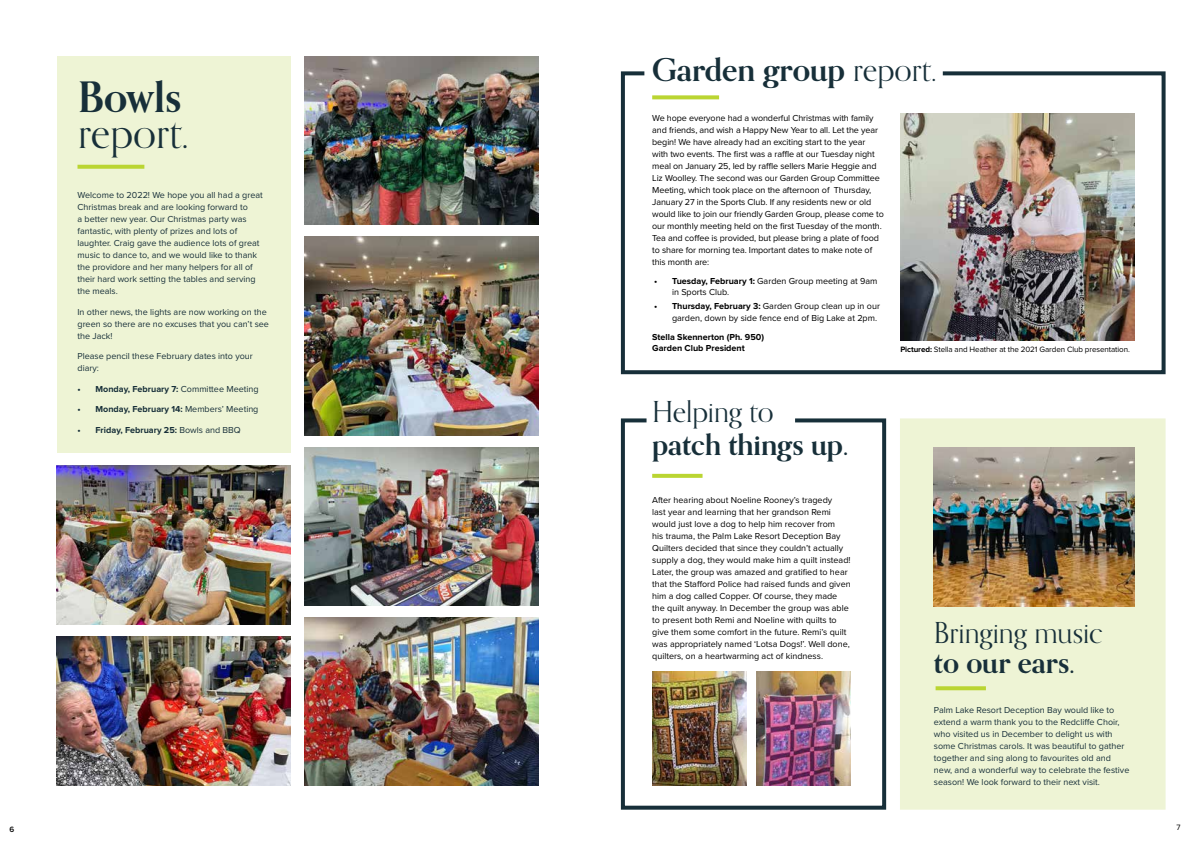
<style>
.page{position:relative;width:1191px;height:842px;background:#fff}
.page>*{position:absolute;margin:0;border:0;box-sizing:border-box;transform-origin:0 0}
.t1{font:42px "Orpheus Pro";color:#172f39}
.t2{font:700 42px "Orpheus Pro";color:#172f39}
.t3{font:700 31.6px "Orpheus Pro";letter-spacing:-.005em;color:#172f39}
.t4{font:700 29px "Orpheus Pro";color:#172f39}
.t5{font:29px "Orpheus Pro";color:#172f39}
.t6{font:9px/12px "Proxima Nova";color:#000}
.t7{font:9px/12px "Proxima Nova";color:#172f39}
.t8{font:700 9px "Proxima Nova";color:#172f39}
.t9{font:700 9px/11px "Proxima Nova";color:#000}
.t10{font:8px "Proxima Nova";letter-spacing:-.01em;color:#000}
.t11{font:600 8px "Proxima Nova";color:#000}
.s1{font-weight:400}
.s2{font-weight:700}
.s3{color:#fff}
</style>
<div class="page">
<div style="left:900px;top:418px;width:265px;height:392px;background:#eef4d5"></div>
<div style="left:57px;top:57px;width:234px;height:396px;background:#eef4d5"></div>
<svg style="left:77px;top:165px;width:67px;height:4px"></svg>
<img style="left:57px;top:637px;width:234px;height:148px">
<img style="left:305px;top:57px;width:234px;height:168px">
<img style="left:305px;top:617px;width:234px;height:168px">
<img style="left:305px;top:447px;width:234px;height:159px">
<img style="left:57px;top:466px;width:234px;height:158px">
<svg style="left:620px;top:71px;width:546px;height:304px"></svg>
<svg style="left:652px;top:95px;width:67px;height:4px"></svg>
<img style="left:900px;top:114px;width:234px;height:226px">
<svg style="left:935px;top:686px;width:51px;height:4px"></svg>
<svg style="left:620px;top:418px;width:267px;height:392px"></svg>
<img style="left:305px;top:236px;width:234px;height:200px">
<img style="left:652px;top:672px;width:94px;height:113px">
<img style="left:756px;top:672px;width:95px;height:113px">
<img style="left:934px;top:448px;width:200px;height:159px">
<h2 class="t3" style="left:652px;top:50px;width:286px">Garden group <span class="s1">report.</span></h2>
<h1 class="t2" style="left:78px;top:71px;width:105px">Bowls</h1>
<h1 class="t1" style="left:78px;top:107px;width:112px">report.</h1>
<p class="t6" style="left:652px;top:111px;width:233px">We hope everyone had a wonderful Christmas with family and friends, and wish a Happy New Year to all. Let the year begin! We have already had an exciting start to the year<br>with two events. The first was a raffle at our Tuesday night meal on January 25, led by raffle sellers Marie Heggie and Liz Woolley. The second was our Garden Group Committee Meeting, which took place on the afternoon of Thursday, January 27 in the Sports Club. If any residents new or old would like to join our friendly Garden Group, please come to our monthly meeting held on the first Tuesday of the month.<br>Tea and coffee is provided, but please bring a plate of food to share for morning tea. Important dates to make note of this month are:</p>
<p class="t6" style="left:672px;top:275px;width:207px;line-height:11px;text-indent:-18px"><span class="s2">• Tuesday, February 1:</span> Garden Group meeting at 9am in Sports Club.</p>
<p class="t6" style="left:672px;top:300px;width:209px;text-indent:-18px"><span class="s2">• Thursday, February 3:</span> Garden Group clean up in our garden, down by side fence end of Big Lake at 2pm.</p>
<p class="t9" style="left:652px;top:332px;width:113px">Stella Skennerton (Ph. 950)<br>Garden Club President</p>
<p class="t7" style="left:77px;top:189px;width:187px">Welcome to 2022! We hope you all had a great Christmas break and are looking forward to<br>a better new year. Our Christmas party was fantastic, with plenty of prizes and lots of laughter. Craig gave the audience lots of great music to dance to, and we would like to thank the providore and her many helpers for all of their hard work setting the tables and serving the meals.</p>
<p class="t7" style="left:77px;top:305px;width:193px">In other news, the lights are now working on the green so there are no excuses that you can’t see the Jack!</p>
<p class="t7" style="left:77px;top:350px;width:177px">Please pencil these February dates into your diary:</p>
<p class="t8" style="left:77px;top:385px;width:183px">• Monday, February 7: <span class="s1">Committee Meeting</span></p>
<p class="t8" style="left:77px;top:405px;width:182px">• Monday, February 14: <span class="s1">Members’ Meeting</span></p>
<p class="t8" style="left:77px;top:426px;width:165px">• Friday, February 25: <span class="s1">Bowls and BBQ</span></p>
<p class="t10" style="left:900px;top:344px;width:231px"><span class="s2">Pictured:</span> Stella and Heather at the 2021 Garden Club presentation.</p>
<h3 class="t5" style="left:652px;top:394px;width:123px">Helping to</h3>
<h3 class="t4" style="left:652px;top:427px;width:197px">patch things up.</h3>
<p class="t6" style="left:652px;top:494px;width:200px">After hearing about Noeline Rooney’s tragedy<br>last year and learning that her grandson Remi would just love a dog to help him recover from<br>his trauma, the Palm Lake Resort Deception Bay Quilters decided that since they couldn’t actually supply a dog, they would make him a quilt instead!<br>Later, the group was amazed and gratified to hear that the Stafford Police had raised funds and given him a dog called Copper. Of course, they made the quilt anyway. In December the group was able to present both Remi and Noeline with quilts to give them some comfort in the future. Remi’s quilt was appropriately named ‘Lotsa Dogs!’. Well done, quilters, on a heartwarming act of kindness.</p>
<h3 class="t5" style="left:934px;top:615px;width:170px">Bringing music</h3>
<h3 class="t4" style="left:934px;top:645px;width:142px">to our ears.</h3>
<p class="t7" style="left:934px;top:704px;width:197px">Palm Lake Resort Deception Bay would like to extend a warm thank you to the Redcliffe Choir, who visited us in December to delight us with some Christmas carols. It was beautiful to gather together and sing along to favourites old and new, and a wonderful way to celebrate the festive season! We look forward to their next visit.</p>
<p class="t11" style="left:10px;top:824px;width:6px">6</p>
<p class="t10" style="left:1176px;top:821px;width:10px">7<span class="s3">7</span></p>
</div>
